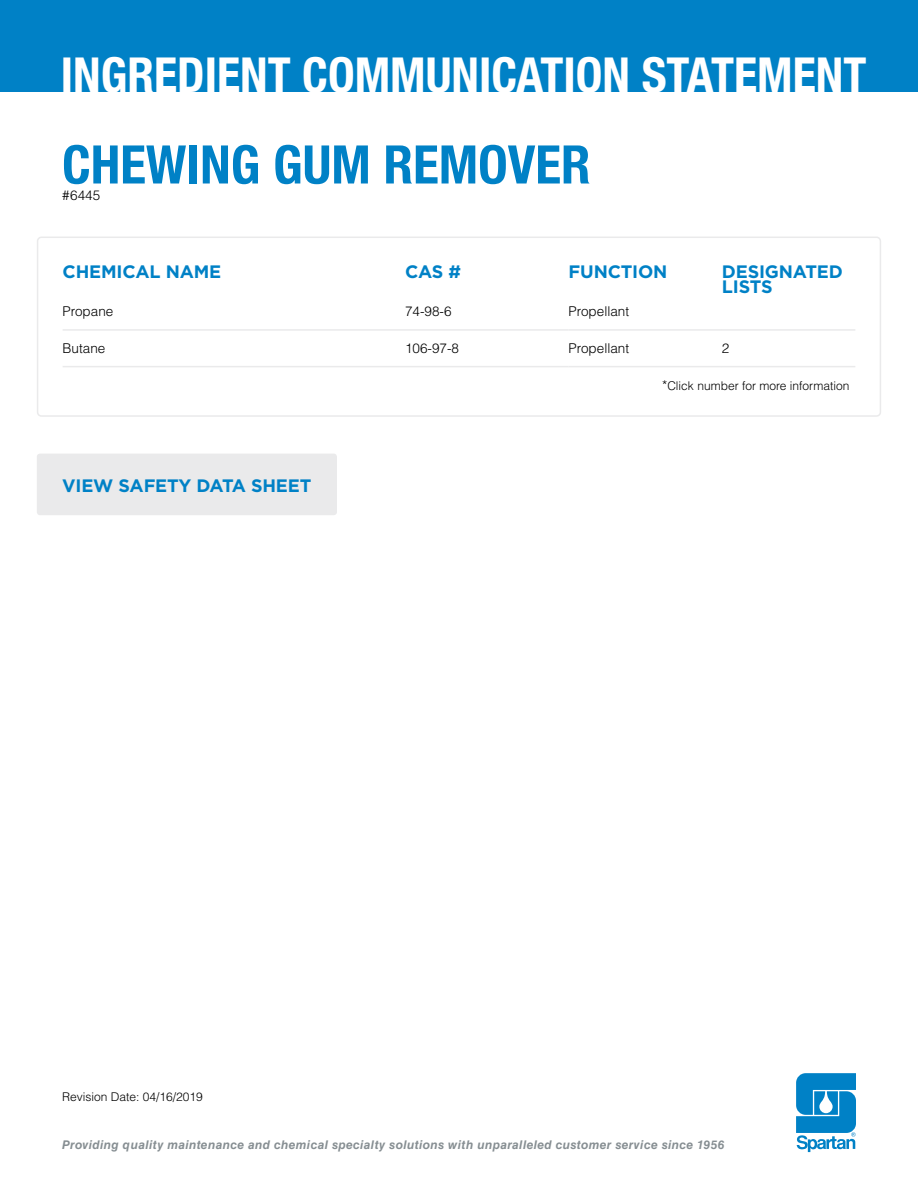
<style>
.page{position:relative;width:918px;height:1188px;background:#fff}
.page>*{position:absolute;margin:0;border:0;box-sizing:border-box;transform-origin:0 0}
.t1{font:700 condensed 53.25px "Helvetica Neue LT Com";color:#0081c6}
.t2{font:700 condensed 48px "Helvetica Neue LT Com";color:#fff}
.t3{font:700 18px/15px "Gotham";letter-spacing:-.01em;color:#0081c6}
.t4{font:300 13.5px "Helvetica LT Std";color:#000}
.t5{font:italic 700 12px "Helvetica LT Std";letter-spacing:.03em;color:#868e92}
.t6{font:300 12px "Helvetica LT Std";color:#000}
.s1{font-size:13.5px}
</style>
<div class="page">
<hr style="left:63px;top:329px;width:342px;height:2px;background:#eaeaeb">
<hr style="left:405px;top:329px;width:164px;height:2px;background:#eaeaeb">
<hr style="left:569px;top:329px;width:153px;height:2px;background:#eaeaeb">
<hr style="left:722px;top:329px;width:133px;height:2px;background:#eaeaeb">
<hr style="left:63px;top:366px;width:342px;height:1px;background:#eaeaeb">
<hr style="left:405px;top:366px;width:164px;height:1px;background:#eaeaeb">
<hr style="left:569px;top:366px;width:153px;height:1px;background:#eaeaeb">
<hr style="left:722px;top:366px;width:133px;height:1px;background:#eaeaeb">
<div style="left:37px;top:237px;width:844px;height:180px;border:2px solid #eaeaeb;border-radius:4px"></div>
<div style="left:0;top:0;width:918px;height:91px;background:#0081c6"></div>
<svg style="left:796px;top:1073px;width:60px;height:79px"></svg>
<div style="left:37px;top:454px;width:300px;height:61px;background:#eaeaeb;border-radius:3px"></div>
<h2 class="t2" style="left:61px;top:46px;width:807px">INGREDIENT COMMUNICATION STATEMENT</h2>
<h1 class="t1" style="left:62px;top:133px;width:530px">CHEWING GUM REMOVER</h1>
<p class="t4" style="left:62px;top:186px;width:40px">#6445</p>
<h3 class="t3" style="left:63px;top:264px;width:160px">CHEMICAL NAME</h3>
<h3 class="t3" style="left:405px;top:264px;width:58px">CAS #</h3>
<h3 class="t3" style="left:569px;top:264px;width:100px">FUNCTION</h3>
<h3 class="t3" style="left:722px;top:264px;width:122px">DESIGNATED<br>LISTS</h3>
<p class="t4" style="left:63px;top:303px;width:52px">Propane</p>
<p class="t4" style="left:405px;top:303px;width:48px">74-98-6</p>
<p class="t4" style="left:569px;top:303px;width:62px">Propellant</p>
<p class="t4" style="left:63px;top:340px;width:44px">Butane</p>
<p class="t4" style="left:405px;top:340px;width:56px">106-97-8</p>
<p class="t4" style="left:569px;top:340px;width:62px">Propellant</p>
<p class="t4" style="left:722px;top:340px;width:9px">2</p>
<p class="t6" style="left:662px;top:378px;width:189px"><span class="s1">*</span>Click number for more information</p>
<h3 class="t3" style="left:62px;top:478px;width:251px">VIEW SAFETY DATA SHEET</h3>
<p class="t6" style="left:62px;top:1090px;width:142px">Revision Date: 04/16/2019</p>
<p class="t5" style="left:62px;top:1137px;width:664px">Providing quality maintenance and chemical specialty solutions with unparalleled customer service since 1956</p>
</div>
